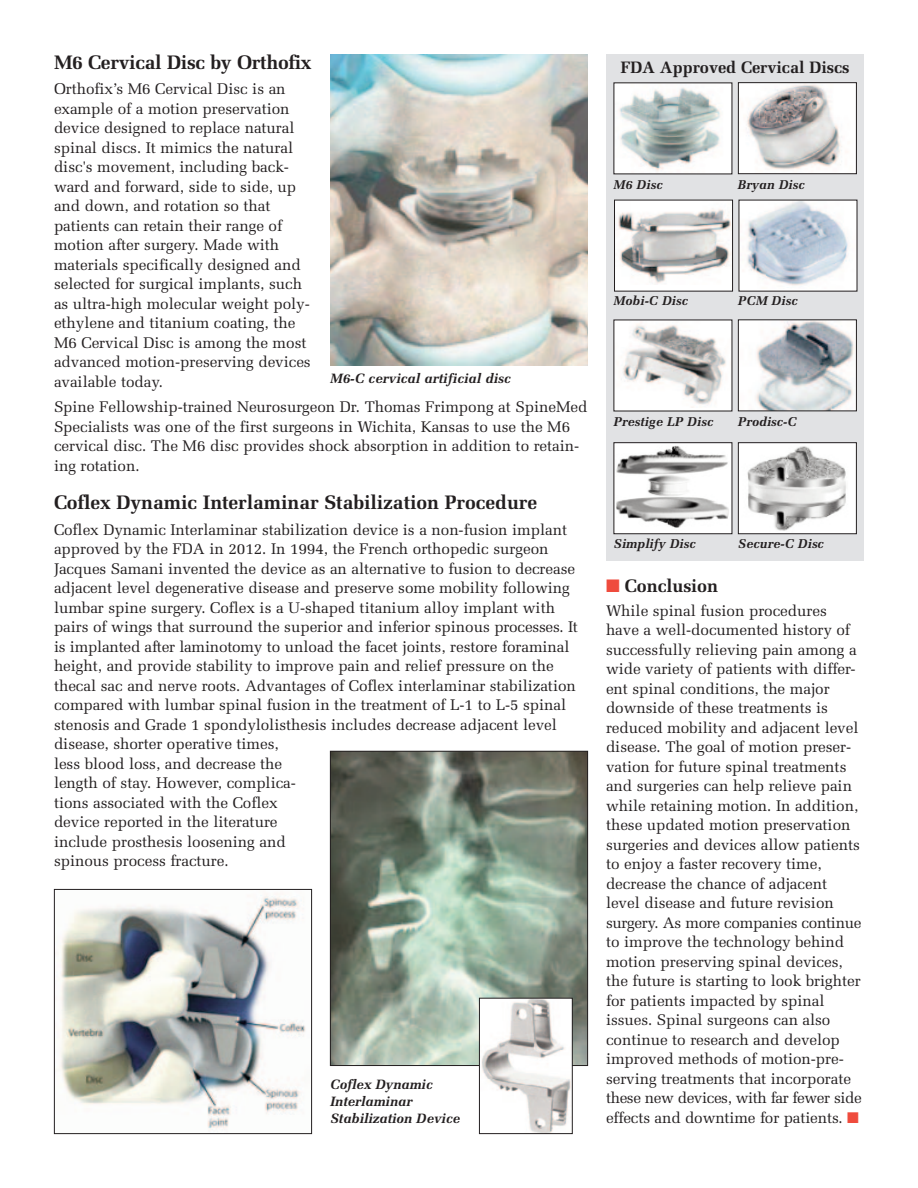
<style>
.page{position:relative;width:918px;height:1188px;background:#fff}
.page>*{position:absolute;margin:0;border:0;box-sizing:border-box;transform-origin:0 0}
.t1{font:700 19.5px "Melior";letter-spacing:-.005em;color:#231f20}
.t2{font:700 18px "Melior";letter-spacing:-.005em;color:#231f20}
.t3{font:700 16.5px "Melior";letter-spacing:-.005em;color:#231f20}
.t4{font:15.3px/19.5px "Melior";letter-spacing:-.005em;color:#231f20}
.t5{font:italic 700 13.5px/17.2px "Melior";letter-spacing:-.005em;color:#231f20}
.t6{font:italic 700 12.75px "Melior";color:#231f20}
.s1{color:#ef4b3d}
</style>
<div class="page">
<div style="left:606px;top:54px;width:258px;height:506px;background:#e1e2e4"></div>
<img style="left:330px;top:54px;width:258px;height:311px">
<img style="left:616px;top:84px;width:114px;height:88px">
<img style="left:740px;top:84px;width:115px;height:88px">
<div style="left:738px;top:82px;width:119px;height:92px;border:1px solid #231f20"></div>
<div style="left:615px;top:200px;width:117px;height:91px;background:#fff"></div>
<img style="left:618px;top:209px;width:113px;height:75px">
<div style="left:614px;top:200px;width:119px;height:92px;border:1px solid #231f20"></div>
<img style="left:741px;top:202px;width:114px;height:87px">
<img style="left:616px;top:322px;width:114px;height:86px">
<img style="left:740px;top:321px;width:115px;height:88px">
<div style="left:738px;top:319px;width:119px;height:92px;border:1px solid #231f20"></div>
<img style="left:616px;top:444px;width:114px;height:88px">
<div style="left:614px;top:442px;width:118px;height:92px;border:1px solid #231f20"></div>
<img style="left:740px;top:444px;width:115px;height:88px">
<div style="left:738px;top:442px;width:119px;height:92px;border:1px solid #231f20"></div>
<img style="left:332px;top:753px;width:254px;height:311px">
<div style="left:330px;top:751px;width:258px;height:315px;border:1px solid #231f20"></div>
<img style="left:481px;top:1000px;width:90px;height:132px">
<div style="left:479px;top:998px;width:94px;height:136px;border:1px solid #231f20"></div>
<img style="left:59px;top:893px;width:247px;height:237px">
<div style="left:54px;top:889px;width:258px;height:245px;border:1px solid #231f20"></div>
<p class="t1" style="left:54px;top:54px;width:259px">M6 Cervical Disc by Orthofix</p>
<p class="t4" style="left:54px;top:80px;width:258px">Orthofix’s M6 Cervical Disc is an example of a motion preservation device designed to replace natural spinal discs. It mimics the natural disc's movement, including back&shy;ward and forward, side to side, up and down, and rotation so that patients can retain their range of motion after surgery. Made with materials specifically designed and selected for surgical implants, such as ultra-high molecular weight poly&shy;ethylene and titanium coating, the M6 Cervical Disc is among the most advanced motion-preserving devices available today.</p>
<p class="t4" style="left:54px;top:398px;width:535px">Spine Fellowship-trained Neurosurgeon Dr. Thomas Frimpong at SpineMed Specialists was one of the first surgeons in Wichita, Kansas to use the M6 cervical disc. The M6 disc provides shock absorption in addition to retain&shy;ing rotation.</p>
<p class="t1" style="left:54px;top:495px;width:485px">Coflex Dynamic Interlaminar Stabilization Procedure</p>
<p class="t4" style="left:54px;top:521px;width:526px">Coflex Dynamic Interlaminar stabilization device is a non-fusion implant approved by the FDA in 2012. In 1994, the French orthopedic surgeon Jacques Samani invented the device as an alternative to fusion to decrease adjacent level degenerative disease and preserve some mobility following lumbar spine surgery. Coflex is a U-shaped titanium alloy implant with pairs of wings that surround the superior and inferior spinous processes. It is implanted after laminotomy to unload the facet joints, restore foraminal height, and provide stability to improve pain and relief pressure on the thecal sac and nerve roots. Advantages of Coflex interlaminar stabilization compared with lumbar spinal fusion in the treatment of L-1 to L-5 spinal stenosis and Grade 1 spondylolisthesis includes decrease adjacent level disease, shorter operative times,<br>less blood loss, and decrease the<br>length of stay. However, complica-<br>tions associated with the Coflex<br>device reported in the literature<br>include prosthesis loosening and<br>spinous process fracture.</p>
<p class="t5" style="left:330px;top:371px;width:182px">M6-C cervical artificial disc</p>
<p class="t5" style="left:330px;top:1077px;width:132px">Coflex Dynamic<br>Interlaminar<br>Stabilization Device</p>
<p class="t3" style="left:620px;top:61px;width:231px">FDA Approved Cervical Discs</p>
<p class="t6" style="left:614px;top:179px;width:51px">M6 Disc</p>
<p class="t6" style="left:738px;top:179px;width:68px">Bryan Disc</p>
<p class="t6" style="left:614px;top:296px;width:76px">Mobi-C Disc</p>
<p class="t6" style="left:738px;top:296px;width:61px">PCM Disc</p>
<p class="t6" style="left:614px;top:416px;width:101px">Prestige LP Disc</p>
<p class="t6" style="left:738px;top:416px;width:60px">Prodisc-C</p>
<p class="t6" style="left:614px;top:539px;width:84px">Simplify Disc</p>
<p class="t6" style="left:738px;top:539px;width:88px">Secure-C Disc</p>
<p class="t2" style="left:606px;top:578px;width:114px"><span class="s1">■</span> Conclusion</p>
<p class="t4" style="left:606px;top:602px;width:257px">While spinal fusion procedures have a well-documented history of successfully relieving pain among a wide variety of patients with differ&shy;ent spinal conditions, the major downside of these treatments is reduced mobility and adjacent level disease. The goal of motion preser&shy;vation for future spinal treatments and surgeries can help relieve pain while retaining motion. In addition, these updated motion preservation surgeries and devices allow patients to enjoy a faster recovery time, decrease the chance of adjacent level disease and future revision surgery. As more companies continue to improve the technology behind motion preserving spinal devices, the future is starting to look brighter for patients impacted by spinal issues. Spinal surgeons can also continue to research and develop improved methods of motion-pre&shy;serving treatments that incorporate these new devices, with far fewer side effects and downtime for patients. <span class="s1">■</span></p>
</div>
